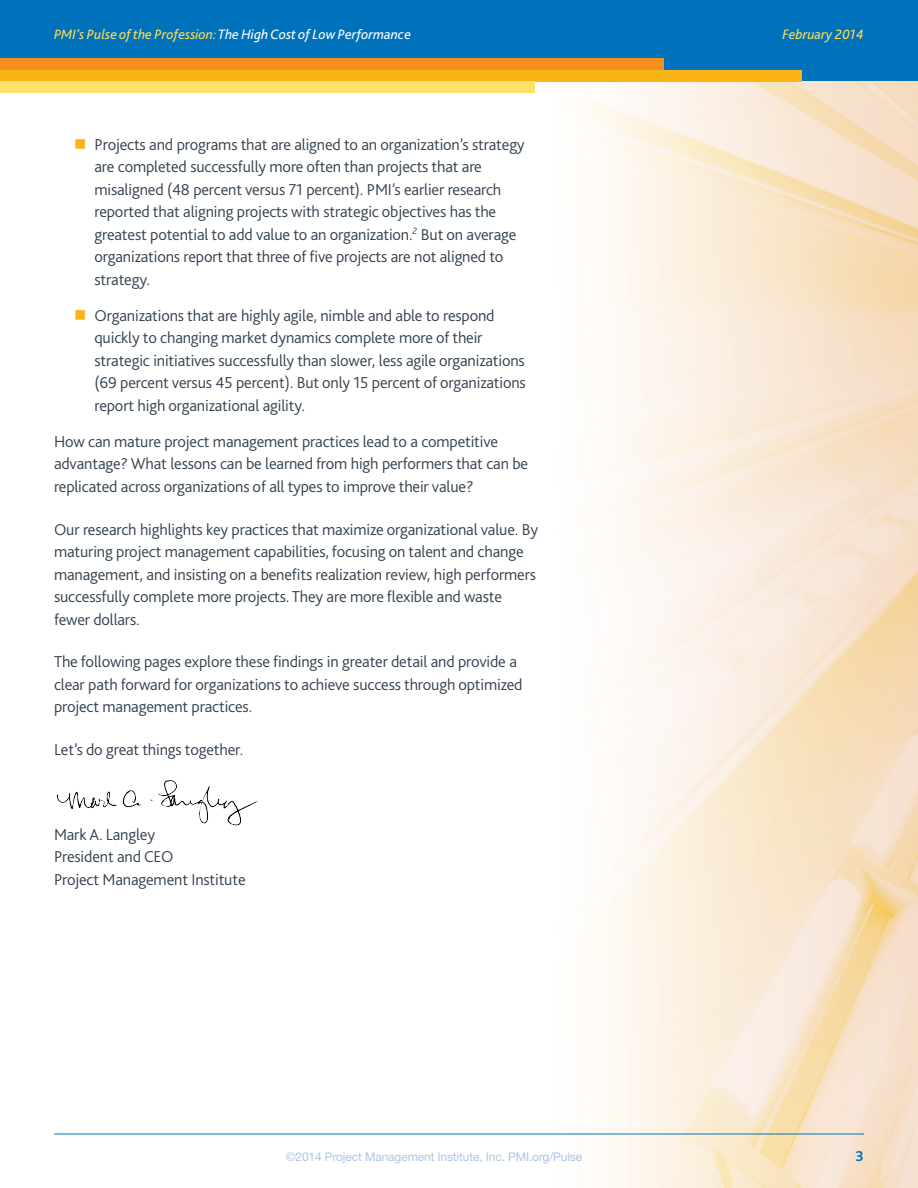
<style>
.page{position:relative;width:918px;height:1188px;background:#fff}
.page>*{position:absolute;margin:0;border:0;box-sizing:border-box;transform-origin:0 0}
.Body{font:300 16.5px/22.5px "Bliss 2";letter-spacing:-.01em;color:#334150}
.t1{font:700 15px "Bliss 2";color:#0072bc}
.t2{font:italic 14.25px "Bliss 2";color:#fff}
.t3{font:italic 14.25px "Bliss 2";color:#ffdd54}
.t4{font:12px "Helvetica Neue LT Std";letter-spacing:-.01em;color:#aec5e5}
.s1{color:#ffdd54}
</style>
<div class="page">
<img style="left:135px;top:82px;width:783px;height:1106px">
<div style="left:0;top:0;width:918px;height:81px;background:#0072bc"></div>
<div style="left:0;top:58px;width:663px;height:12px;background:#f68f1e"></div>
<div style="left:0;top:70px;width:802px;height:11px;background:#fbb416"></div>
<div style="left:0;top:81px;width:535px;height:12px;background:#ffe068"></div>
<hr style="left:54px;top:1134px;width:810px;height:1px;background:#0072bc">
<img style="left:56px;top:779px;width:203px;height:49px">
<p class="t2" style="left:54px;top:25px;width:359px"><span class="s1">PMI’s Pulse of the Profession:</span> The High Cost of Low Performance</p>
<p class="t3" style="left:782px;top:25px;width:83px">February 2014</p>
<p class="Body" style="left:94px;top:133px;width:432px">Projects and programs that are aligned to an organization’s strategy are completed successfully more often than projects that are misaligned (48 percent versus 71 percent). PMI’s earlier research reported that aligning projects with strategic objectives has the greatest potential to add value to an organization.<sup>2</sup> But on average organizations report that three of five projects are not aligned to strategy.</p>
<p class="Body" style="left:94px;top:304px;width:433px">Organizations that are highly agile, nimble and able to respond quickly to changing market dynamics complete more of their strategic initiatives successfully than slower, less agile organizations (69 percent versus 45 percent). But only 15 percent of organizations report high organizational agility.</p>
<p class="Body" style="left:54px;top:430px;width:476px">How can mature project management practices lead to a competitive advantage? What lessons can be learned from high performers that can be replicated across organizations of all types to improve their value?</p>
<p class="Body" style="left:54px;top:517px;width:486px">Our research highlights key practices that maximize organizational value. By maturing project management capabilities, focusing on talent and change management, and insisting on a benefits realization review, high performers successfully complete more projects. They are more flexible and waste fewer dollars.</p>
<p class="Body" style="left:54px;top:650px;width:470px">The following pages explore these findings in greater detail and provide a clear path forward for organizations to achieve success through optimized project management practices.</p>
<p class="Body" style="left:54px;top:738px;width:191px">Let’s do great things together.</p>
<p class="Body" style="left:54px;top:822px;width:193px">Mark A. Langley<br>President and CEO<br>Project Management Institute</p>
<p class="t4" style="left:286px;top:1150px;width:298px">©2014 Project Management Institute, Inc. PMI.org/Pulse</p>
<p class="t1" style="left:856px;top:1147px;width:10px">3</p>
</div>
